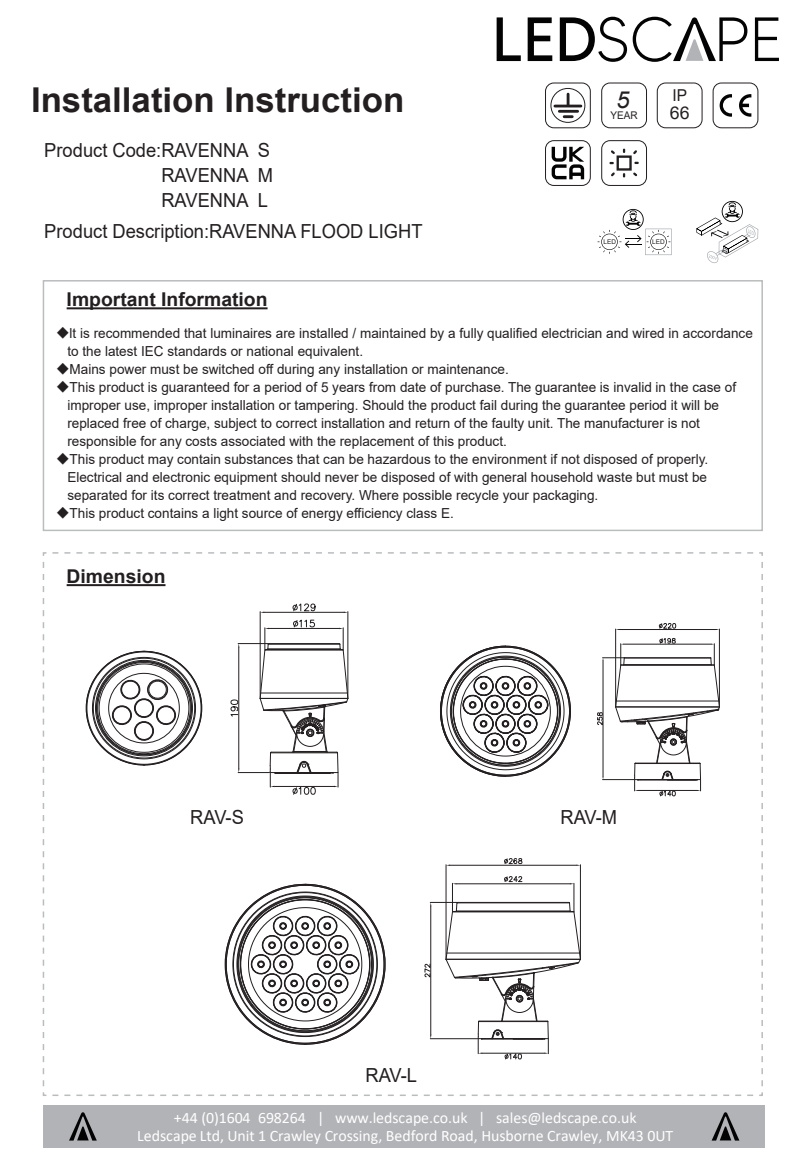
<style>
.page{position:relative;width:810px;height:1170px;background:#fff}
.page>*{position:absolute;margin:0;border:0;box-sizing:border-box;transform-origin:0 0}
.t1{font:700 34.2px "Arial";color:#231f20}
.t2{font:italic 23.4px "Arial";color:#231f20}
.t3{font:19.35px/25.3px "Arial";color:#231f20;scale:.94 1}
.t4{font:700 19.05px "Arial";color:#231f20}
.t5{font:17.55px "Arial";color:#231f20}
.t6{font:16.35px "Arial";color:#231f20;scale:.94 1}
.t7{font:15.9px/18.8px "Calibri";letter-spacing:-.005em;color:#fff;text-align:center}
.t8{font:13.8px/18px "Arial";color:#231f20}
.t9{font:10.5px "Arial";color:#231f20;scale:.94 1}
.t10{font:6.45px "Arial";letter-spacing:.005em;color:#231f20}
.s1{font-family:"Adobe Song Std";font-weight:300}
</style>
<div class="page">
<div style="left:43px;top:1105px;width:722px;height:43px;background:#b2b3b7"></div>
<hr style="left:67px;top:307px;width:201px;height:2px;background:#231f20">
<div style="left:43px;top:280px;width:720px;height:251px;border:2px solid #babcbd"></div>
<svg style="left:69px;top:1112px;width:28px;height:29px"></svg>
<svg style="left:712px;top:1112px;width:27px;height:29px"></svg>
<div style="left:545px;top:83px;width:46px;height:45px;border:1px solid #231f20;border-radius:8px"></div>
<div style="left:551px;top:88px;width:34px;height:35px;border:1px solid #231f20;border-radius:50%"></div>
<svg style="left:567px;top:94px;width:3px;height:11px"></svg>
<hr style="left:555px;top:105px;width:26px;height:2px;background:#231f20">
<hr style="left:559px;top:110px;width:19px;height:3px;background:#231f20">
<svg style="left:564px;top:115px;width:8px;height:3px"></svg>
<div style="left:545px;top:140px;width:46px;height:46px;border:1px solid #231f20;border-radius:8px"></div>
<div style="left:601px;top:140px;width:46px;height:46px;border:1px solid #231f20;border-radius:8px"></div>
<div style="left:601px;top:83px;width:46px;height:45px;border:1px solid #231f20;border-radius:8px"></div>
<div style="left:657px;top:83px;width:45px;height:45px;border:1px solid #231f20;border-radius:8px"></div>
<div style="left:713px;top:83px;width:45px;height:45px;border:1px solid #231f20;border-radius:8px"></div>
<svg style="left:552px;top:147px;width:32px;height:32px"></svg>
<div style="left:617px;top:155px;width:15px;height:16px;border:2px solid #231f20"></div>
<svg style="left:633px;top:150px;width:4px;height:4px"></svg>
<svg style="left:611px;top:172px;width:4px;height:4px"></svg>
<svg style="left:633px;top:172px;width:4px;height:4px"></svg>
<svg style="left:611px;top:150px;width:4px;height:4px"></svg>
<svg style="left:720px;top:94px;width:12px;height:23px"></svg>
<svg style="left:739px;top:94px;width:12px;height:23px"></svg>
<svg style="left:598px;top:209px;width:74px;height:46px"></svg>
<svg style="left:696px;top:201px;width:62px;height:62px"></svg>
<svg style="left:497px;top:17px;width:24px;height:44px"></svg>
<svg style="left:528px;top:17px;width:24px;height:44px"></svg>
<svg style="left:560px;top:17px;width:67px;height:45px"></svg>
<svg style="left:755px;top:17px;width:24px;height:44px"></svg>
<svg style="left:633px;top:17px;width:114px;height:45px"></svg>
<svg style="left:42px;top:552px;width:721px;height:544px"></svg>
<h1 class="t1" style="left:31px;top:76px;width:375px">Installation lnstruction</h1>
<h3 class="t3" style="left:161px;top:137px;width:120px;text-indent:-117px">Product Code:RAVENNA S<br>RAVENNA M<br>RAVENNA L</h3>
<h3 class="t3" style="left:44px;top:218px;width:404px">Product Description:RAVENNA FLOOD LIGHT</h3>
<h3 class="t4" style="left:67px;top:286px;width:202px">Important Information</h3>
<p class="t6" style="left:673px;top:84px;width:17px">IP</p>
<h2 class="t2" style="left:616px;top:85px;width:15px">5</h2>
<p class="t9" style="left:611px;top:108px;width:30px">YEAR</p>
<p class="t5" style="left:670px;top:100px;width:21px">66</p>
<p class="t10" style="left:604px;top:238px;width:14px">LED</p>
<p class="t10" style="left:652px;top:238px;width:14px">LED</p>
<p class="t8" style="left:67px;top:324px;width:687px;text-indent:-11px"><span class="s1">◆</span>lt is recommended that luminaires are installed / maintained by a fully qualified electrician and wired in accordance to the latest IEC standards or national equivalent.</p>
<p class="t8" style="left:56px;top:360px;width:454px"><span class="s1">◆</span>Mains power must be switched off during any installation or maintenance.</p>
<p class="t8" style="left:67px;top:378px;width:670px;text-indent:-11px"><span class="s1">◆</span>This product is guaranteed for a period of 5 years from date of purchase. The guarantee is invalid in the case of improper use, improper installation or tampering. Should the product fail during the guarantee period it will be replaced free of charge, subject to correct installation and return of the faulty unit. The manufacturer is not responsible for any costs associated with the replacement of this product.</p>
<p class="t8" style="left:67px;top:450px;width:642px;text-align:justify;text-indent:-11px"><span class="s1">◆</span>This product may contain substances that can be hazardous to the environment if not disposed of properly.<br>Electrical and electronic equipment should never be disposed of with general household waste but must be separated for its correct treatment and recovery. Where possible recycle your packaging.</p>
<p class="t8" style="left:56px;top:504px;width:399px"><span class="s1">◆</span>This product contains a light source of energy efficiency class E.</p>
<h3 class="t4" style="left:67px;top:563px;width:100px">Dimension</h3>
<h3 class="t3" style="left:190px;top:805px;width:59px">RAV-S</h3>
<h3 class="t3" style="left:561px;top:805px;width:62px">RAV-M</h3>
<h3 class="t3" style="left:366px;top:1062px;width:56px">RAV-L</h3>
<p class="t7" style="left:137px;top:1108px;width:538px">+44 (0)1604 698264 | www.ledscape.co.uk | sales@ledscape.co.uk<br>Ledscape Ltd, Unit 1 Crawley Crossing, Bedford Road, Husborne Crawley, MK43 0UT</p>
</div>
